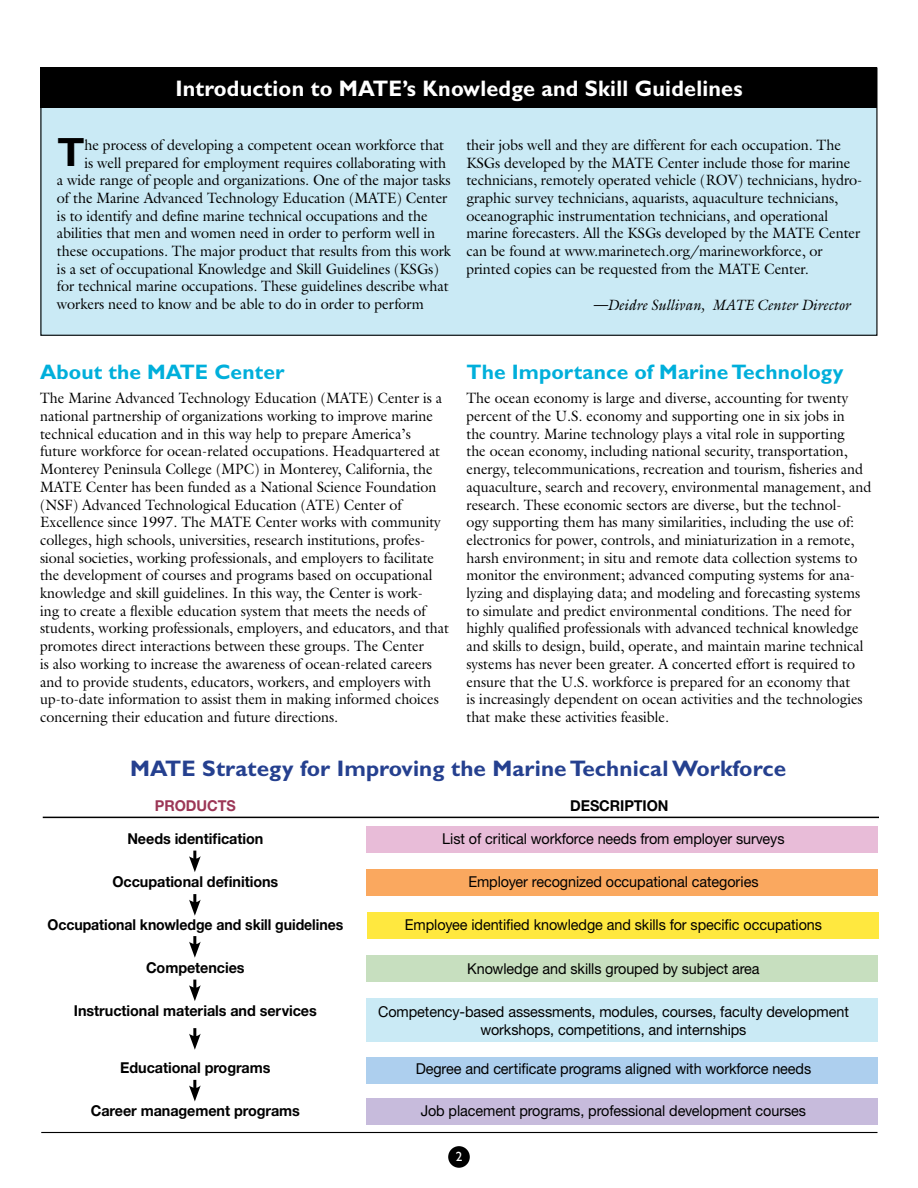
<style>
.page{position:relative;width:918px;height:1188px;background:#fff}
.page>*{position:absolute;margin:0;border:0;box-sizing:border-box;transform-origin:0 0}
.t1{font:700 40.95px "Gill Sans";color:#000;scale:.94 1}
.t2{font:700 22.5px "Gill Sans";letter-spacing:.005em;color:#25408f}
.t3{font:700 22.5px "Gill Sans";letter-spacing:.01em;color:#fff;scale:.96 1}
.t4{font:700 21px "Gill Sans";letter-spacing:.005em;color:#00afdb}
.t5{font:15px/17.7px "Galliard";color:#000;scale:.95 1}
.t6{font:15px/17.7px "Galliard";color:#000;scale:.96 1}
.t7{font:15px/18px "Helvetica Neue CE";letter-spacing:-.005em;color:#000;text-align:center;scale:.96 1}
.t8{font:700 15px "Helvetica Neue CE";letter-spacing:-.005em;color:#000;scale:.96 1}
.t9{font:700 15px "Helvetica Neue CE";letter-spacing:-.005em;color:#000;scale:.94 1}
.t10{font:italic 15px "Galliard";letter-spacing:-.005em;color:#000;scale:.96 1}
.t11{font:700 15px "Helvetica Neue CE";letter-spacing:-.005em;color:#9c3757;scale:.96 1}
.t12{font:13.5px "Gill Sans";color:#fff}
</style>
<div class="page">
<div style="left:366px;top:826px;width:512px;height:27px;background:#e8bcd8"></div>
<div style="left:366px;top:869px;width:512px;height:27px;background:#faa85f"></div>
<div style="left:368px;top:912px;width:511px;height:27px;background:#ffe83f"></div>
<div style="left:366px;top:1057px;width:512px;height:27px;background:#adcfee"></div>
<div style="left:366px;top:955px;width:512px;height:27px;background:#c7dfbf"></div>
<div style="left:366px;top:998px;width:512px;height:44px;background:#caeaf5"></div>
<div style="left:366px;top:1098px;width:512px;height:27px;background:#c7bbdc"></div>
<hr style="left:43px;top:817px;width:836px;height:1px;background:#000">
<div style="left:41px;top:68px;width:836px;height:267px;background:#caeaf5"></div>
<div style="left:40px;top:68px;width:838px;height:40px;background:#000"></div>
<div style="left:448px;top:1146px;width:22px;height:22px;background:#000;border-radius:50%"></div>
<hr style="left:41px;top:1132px;width:837px;height:1px;background:#000">
<svg style="left:189px;top:851px;width:12px;height:21px"></svg>
<svg style="left:189px;top:894px;width:12px;height:22px"></svg>
<svg style="left:189px;top:936px;width:12px;height:22px"></svg>
<svg style="left:189px;top:980px;width:12px;height:21px"></svg>
<svg style="left:189px;top:1028px;width:12px;height:22px"></svg>
<svg style="left:189px;top:1080px;width:12px;height:21px"></svg>
<h2 class="t3" style="left:175px;top:75px;width:592px">Introduction to MATE’s Knowledge and Skill Guidelines</h2>
<h1 class="t1" style="left:57px;top:128px;width:31px">T</h1>
<p class="t6" style="left:84px;top:136px;width:376px">he process of developing a competent ocean workforce that</p>
<p class="t6" style="left:84px;top:153px;width:378px">is well prepared for employment requires collaborating with</p>
<p class="t6" style="left:57px;top:171px;width:412px">a wide range of people and organizations. One of the major tasks</p>
<p class="t6" style="left:57px;top:189px;width:408px">of the Marine Advanced Technology Education (MATE) Center</p>
<p class="t6" style="left:57px;top:206px;width:388px">is to identify and define marine technical occupations and the</p>
<p class="t6" style="left:57px;top:224px;width:396px">abilities that men and women need in order to perform well in</p>
<p class="t6" style="left:57px;top:242px;width:412px">these occupations. The major product that results from this work</p>
<p class="t6" style="left:57px;top:260px;width:399px">is a set of occupational Knowledge and Skill Guidelines (KSGs)</p>
<p class="t6" style="left:57px;top:277px;width:410px">for technical marine occupations. These guidelines describe what</p>
<p class="t6" style="left:57px;top:295px;width:384px">workers need to know and be able to do in order to perform</p>
<p class="t6" style="left:466px;top:136px;width:414px">their jobs well and they are different for each occupation. The KSGs developed by the MATE Center include those for marine technicians, remotely operated vehicle (ROV) technicians, hydro&shy;graphic survey technicians, aquarists, aquaculture technicians, oceanographic instrumentation technicians, and operational marine forecasters. All the KSGs developed by the MATE Center can be found at www.marinetech.org/marineworkforce, or printed copies can be requested from the MATE Center.</p>
<p class="t10" style="left:593px;top:295px;width:270px">—Deidre Sullivan, MATE Center Director</p>
<h3 class="t4" style="left:40px;top:359px;width:246px">About the MATE Center</h3>
<p class="t5" style="left:40px;top:389px;width:432px">The Marine Advanced Technology Education (MATE) Center is a national partnership of organizations working to improve marine technical education and in this way help to prepare America’s future workforce for ocean-related occupations. Headquartered at Monterey Peninsula College (MPC) in Monterey, California, the MATE Center has been funded as a National Science Foundation (NSF) Advanced Technological Education (ATE) Center of Excellence since 1997. The MATE Center works with community colleges, high schools, universities, research institutions, profes&shy;sional societies, working professionals, and employers to facilitate the development of courses and programs based on occupational knowledge and skill guidelines. In this way, the Center is work-<br>ing to create a flexible education system that meets the needs of students, working professionals, employers, and educators, and that promotes direct interactions between these groups. The Center<br>is also working to increase the awareness of ocean-related careers and to provide students, educators, workers, and employers with up-to-date information to assist them in making informed choices concerning their education and future directions.</p>
<h3 class="t4" style="left:466px;top:359px;width:378px">The Importance of Marine Technology</h3>
<p class="t5" style="left:466px;top:389px;width:428px">The ocean economy is large and diverse, accounting for twenty percent of the U.S. economy and supporting one in six jobs in<br>the country. Marine technology plays a vital role in supporting<br>the ocean economy, including national security, transportation, energy, telecommunications, recreation and tourism, fisheries and aquaculture, search and recovery, environmental management, and research. These economic sectors are diverse, but the technol-<br>ogy supporting them has many similarities, including the use of: electronics for power, controls, and miniaturization in a remote, harsh environment; in situ and remote data collection systems to monitor the environment; advanced computing systems for ana&shy;lyzing and displaying data; and modeling and forecasting systems to simulate and predict environmental conditions. The need for highly qualified professionals with advanced technical knowledge and skills to design, build, operate, and maintain marine technical systems has never been greater. A concerted effort is required to ensure that the U.S. workforce is prepared for an economy that<br>is increasingly dependent on ocean activities and the technologies that make these activities feasible.</p>
<h2 class="t2" style="left:130px;top:755px;width:657px">MATE Strategy for Improving the Marine Technical Workforce</h2>
<p class="t11" style="left:155px;top:796px;width:86px">PRODUCTS</p>
<p class="t8" style="left:570px;top:796px;width:104px">DESCRIPTION</p>
<p class="t8" style="left:127px;top:829px;width:143px">Needs identification</p>
<p class="t7" style="left:442px;top:830px;width:358px">List of critical workforce needs from employer surveys</p>
<p class="t8" style="left:112px;top:872px;width:174px">Occupational definitions</p>
<p class="t7" style="left:468px;top:873px;width:304px">Employer recognized occupational categories</p>
<p class="t9" style="left:47px;top:916px;width:316px">Occupational knowledge and skill guidelines</p>
<p class="t7" style="left:405px;top:916px;width:436px">Employee identified knowledge and skills for specific occupations</p>
<p class="t8" style="left:146px;top:959px;width:104px">Competencies</p>
<p class="t7" style="left:467px;top:959px;width:306px">Knowledge and skills grouped by subject area</p>
<p class="t8" style="left:74px;top:1001px;width:255px">Instructional materials and services</p>
<p class="t7" style="left:378px;top:1003px;width:492px">Competency-based assessments, modules, courses, faculty development workshops, competitions, and internships</p>
<p class="t8" style="left:120px;top:1059px;width:158px">Educational programs</p>
<p class="t7" style="left:416px;top:1059px;width:414px">Degree and certificate programs aligned with workforce needs</p>
<p class="t8" style="left:91px;top:1101px;width:219px">Career management programs</p>
<p class="t7" style="left:421px;top:1102px;width:403px">Job placement programs, professional development courses</p>
<p class="t12" style="left:456px;top:1148px;width:8px">2</p>
</div>
